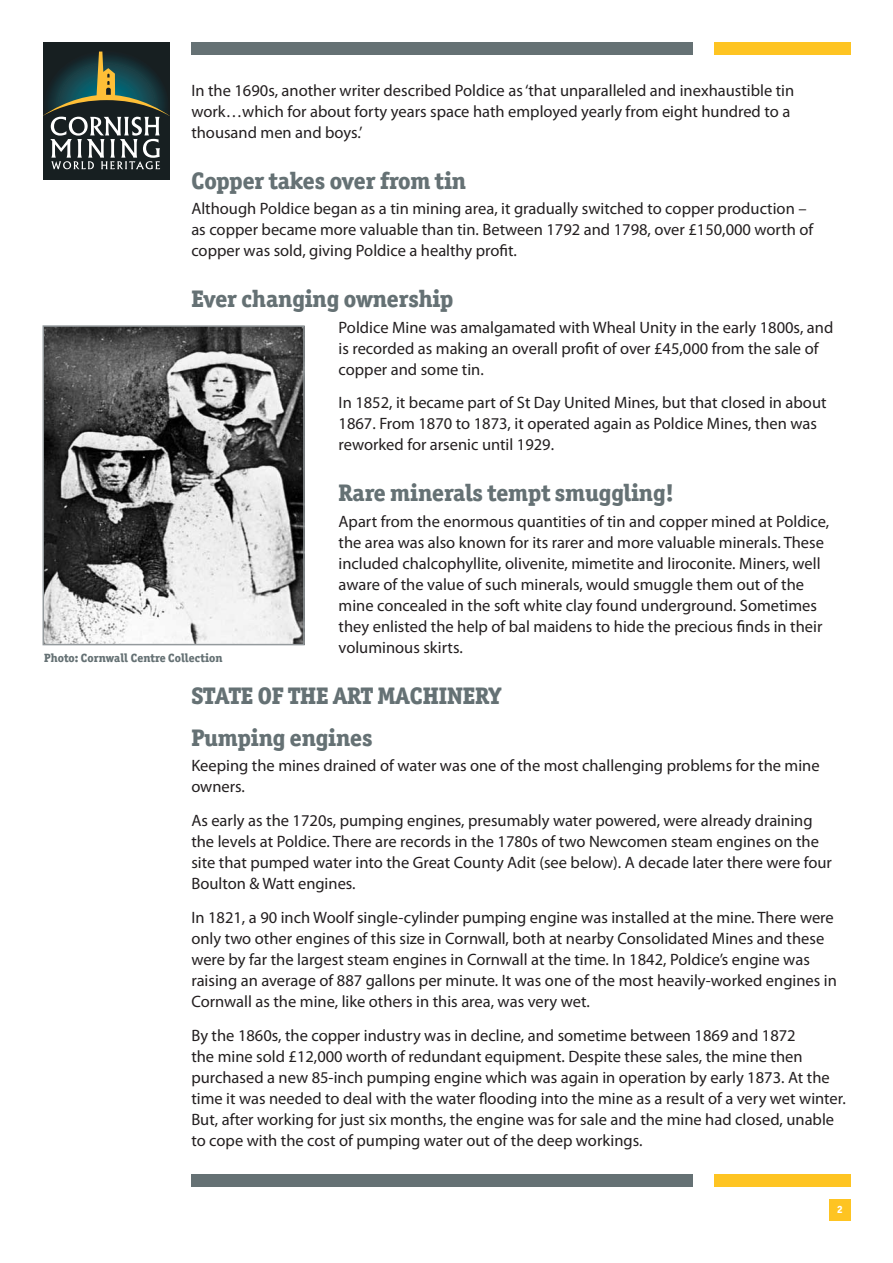
<style>
.page{position:relative;width:893px;height:1263px;background:#fff}
.page>*{position:absolute;margin:0;border:0;box-sizing:border-box;transform-origin:0 0}
.heading_-_sub_01{font:800 24px "Officina Ser ITC Std";letter-spacing:-.01em;color:#657174}
.text_-_body{font:16.5px/21px "Myriad Pro";color:#231f20}
.t1{font:800 12px "Officina Ser ITC Std";color:#657174}
.t2{font:800 10.5px "Officina Ser ITC Std";color:#fff}
</style>
<div class="page">
<div style="left:43px;top:43px;width:127px;height:137px;background:#171f21"></div>
<svg style="left:43px;top:51px;width:127px;height:119px"></svg>
<div style="left:714px;top:43px;width:136px;height:12px;background:#fec422"></div>
<div style="left:191px;top:43px;width:502px;height:12px;background:#657174"></div>
<div style="left:714px;top:1174px;width:136px;height:12px;background:#fec422"></div>
<div style="left:191px;top:1174px;width:502px;height:12px;background:#657174"></div>
<div style="left:829px;top:1199px;width:21px;height:21px;background:#fec422"></div>
<img style="left:46px;top:328px;width:256px;height:314px">
<div style="left:43px;top:325px;width:262px;height:320px;border:2px solid #949a9d"></div>
<p class="text_-_body" style="left:191px;top:80px;width:604px">In the 1690s, another writer described Poldice as ‘that unparalleled and inexhaustible tin work…which for about forty years space hath employed yearly from eight hundred to a thousand men and boys.’</p>
<p class="heading_-_sub_01" style="left:191px;top:166px;width:276px">Copper takes over from tin</p>
<p class="text_-_body" style="left:191px;top:198px;width:624px">Although Poldice began as a tin mining area, it gradually switched to copper production – as copper became more valuable than tin. Between 1792 and 1798, over £150,000 worth of copper was sold, giving Poldice a healthy profit.</p>
<p class="heading_-_sub_01" style="left:191px;top:284px;width:264px">Ever changing ownership</p>
<p class="text_-_body" style="left:339px;top:316px;width:496px">Poldice Mine was amalgamated with Wheal Unity in the early 1800s, and is recorded as making an overall profit of over £45,000 from the sale of copper and some tin.</p>
<p class="text_-_body" style="left:339px;top:392px;width:489px">In 1852, it became part of St Day United Mines, but that closed in about<br>1867. From 1870 to 1873, it operated again as Poldice Mines, then was reworked for arsenic until 1929.</p>
<p class="heading_-_sub_01" style="left:339px;top:478px;width:337px">Rare minerals tempt smuggling!</p>
<p class="text_-_body" style="left:339px;top:510px;width:492px">Apart from the enormous quantities of tin and copper mined at Poldice, the area was also known for its rarer and more valuable minerals. These included chalcophyllite, olivenite, mimetite and liroconite. Miners, well aware of the value of such minerals, would smuggle them out of the mine concealed in the soft white clay found underground. Sometimes they enlisted the help of bal maidens to hide the precious finds in their voluminous skirts.</p>
<p class="heading_-_sub_01" style="left:191px;top:680px;width:312px">STATE OF THE ART MACHINERY</p>
<p class="heading_-_sub_01" style="left:191px;top:723px;width:183px">Pumping engines</p>
<p class="text_-_body" style="left:191px;top:755px;width:630px">Keeping the mines drained of water was one of the most challenging problems for the mine owners.</p>
<p class="text_-_body" style="left:191px;top:810px;width:642px">As early as the 1720s, pumping engines, presumably water powered, were already draining the levels at Poldice. There are records in the 1780s of two Newcomen steam engines on the site that pumped water into the Great County Adit (see below). A decade later there were four Boulton &amp; Watt engines.</p>
<p class="text_-_body" style="left:191px;top:907px;width:647px">In 1821, a 90 inch Woolf single-cylinder pumping engine was installed at the mine. There were only two other engines of this size in Cornwall, both at nearby Consolidated Mines and these were by far the largest steam engines in Cornwall at the time. In 1842, Poldice’s engine was raising an average of 887 gallons per minute. It was one of the most heavily-worked engines in Cornwall as the mine, like others in this area, was very wet.</p>
<p class="text_-_body" style="left:191px;top:1024px;width:656px">By the 1860s, the copper industry was in decline, and sometime between 1869 and 1872<br>the mine sold £12,000 worth of redundant equipment. Despite these sales, the mine then purchased a new 85-inch pumping engine which was again in operation by early 1873. At the time it was needed to deal with the water flooding into the mine as a result of a very wet winter.<br>But, after working for just six months, the engine was for sale and the mine had closed, unable to cope with the cost of pumping water out of the deep workings.</p>
<p class="t1" style="left:44px;top:650px;width:180px">Photo: Cornwall Centre Collection</p>
<p class="t2" style="left:837px;top:1202px;width:7px">2</p>
</div>
